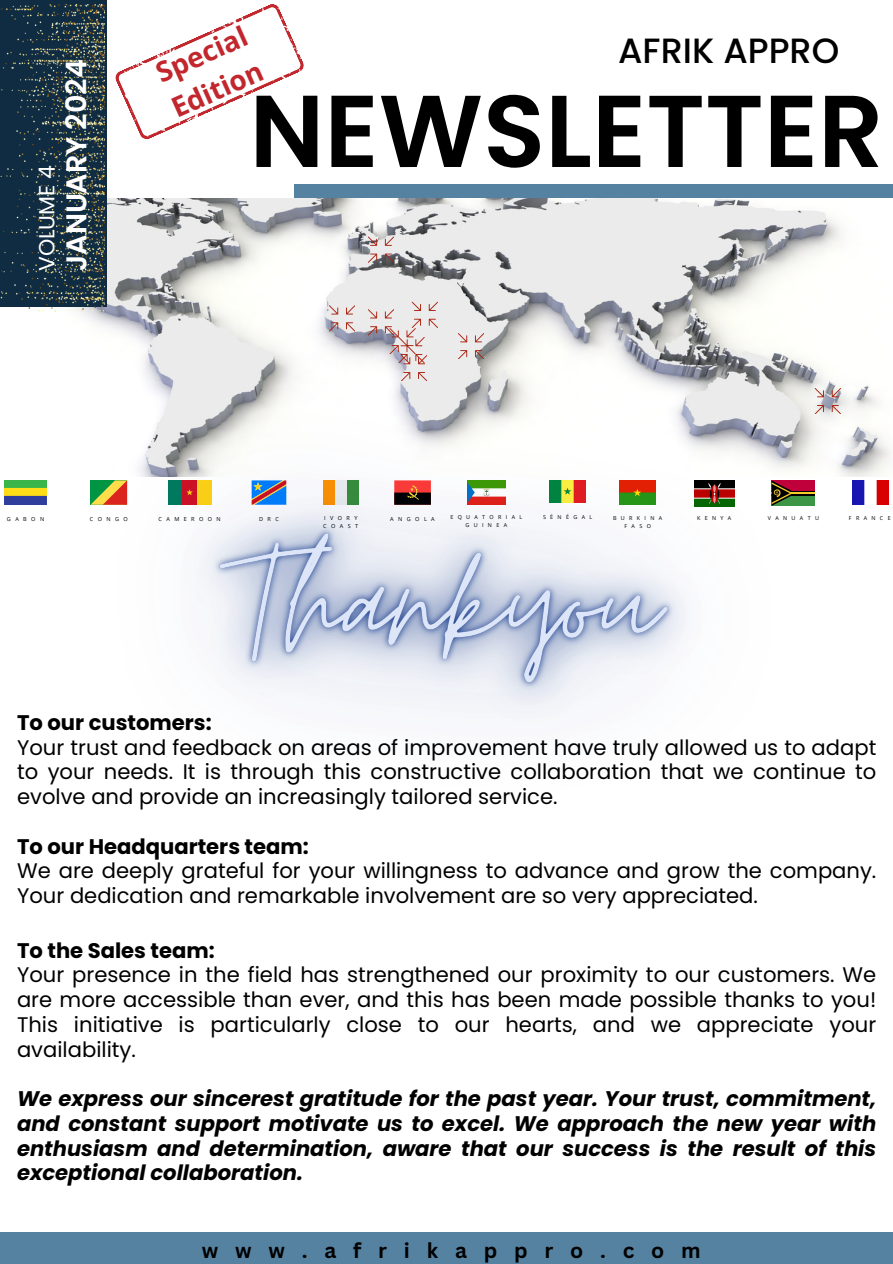
<style>
.page{position:relative;width:893px;height:1264px;background:#fff}
.page>*{position:absolute;margin:0;border:0;box-sizing:border-box;transform-origin:0 0}
.t1{font:600 101.85px "Poppins";color:#000}
.t2{font:500 35.1px "Poppins";color:#000}
.t3{font:600 28.65px "Poppins";color:#fff}
.t4{font:700 27.75px/38.4px "Open Sans";color:#c1272d}
.t5{font:21.9px "Poppins";color:#fff}
.t6{font:21.15px/24.8px "Poppins";color:#000;text-align:justify}
.t7{font:italic 700 21.15px/24.8px "Poppins";color:#000;text-align:justify}
.t8{font:700 21.15px "Poppins";color:#000}
.t9{font:700 21px "Canva Sans";letter-spacing:.8em;color:#000}
.t10{font:5.55px/7.6px "Open Sans";letter-spacing:.8em;color:#000}
.t11{font:5.4px/7.5px "Open Sans";letter-spacing:.8em;color:#000;text-align:center}
</style>
<div class="page">
<div style="left:294px;top:184px;width:598px;height:14px;background:#5582a1"></div>
<img style="left:107px;top:198px;width:736px;height:68px">
<svg style="left:385px;top:236px;width:9px;height:10px"></svg>
<svg style="left:368px;top:253px;width:9px;height:9px"></svg>
<svg style="left:385px;top:253px;width:9px;height:9px"></svg>
<svg style="left:368px;top:236px;width:9px;height:10px"></svg>
<svg style="left:0;top:0;width:107px;height:266px"></svg>
<div style="left:0;top:1231px;width:892px;height:32px;background:#5582a1"></div>
<img style="left:0;top:4px;width:104px;height:262px">
<svg style="left:118px;top:52px;width:78px;height:87px"></svg>
<img style="left:0;top:266px;width:892px;height:452px">
<p class="t5" style="left:31px;top:271px;width:108px;rotate:-90deg">VOLUME 4</p>
<p class="t3" style="left:56px;top:271px;width:213px;rotate:-90deg">JANUARY 2024</p>
<p class="t4" style="left:149px;top:55px;width:99px;rotate:-24deg">Special<br>Edition</p>
<p class="t2" style="left:618px;top:26px;width:223px">AFRIK APPRO</p>
<p class="t1" style="left:249px;top:60px;width:635px">NEWSLETTER</p>
<p class="t10" style="left:7px;top:515px;width:39px">GABON</p>
<p class="t10" style="left:158px;top:515px;width:64px">CAMEROON</p>
<p class="t10" style="left:259px;top:515px;width:21px">DRC</p>
<p class="t10" style="left:390px;top:515px;width:46px">ANGOLA</p>
<p class="t11" style="left:450px;top:513px;width:73px">EQUATORIAL<br>GUINEA</p>
<p class="t11" style="left:543px;top:513px;width:51px">SÉNÉGAL</p>
<p class="t11" style="left:613px;top:514px;width:51px">BURKINA</p>
<p class="t11" style="left:697px;top:514px;width:36px">KENYA</p>
<p class="t11" style="left:767px;top:514px;width:53px">VANUATU</p>
<p class="t11" style="left:848px;top:514px;width:43px">FRANCE</p>
<p class="t11" style="left:624px;top:522px;width:28px">FASO</p>
<p class="t10" style="left:90px;top:515px;width:39px">CONGO</p>
<p class="t10" style="left:323px;top:514px;width:37px">IVORY<br>COAST</p>
<p class="t8" style="left:17px;top:707px;width:196px">To our customers:</p>
<p class="t6" style="left:17px;top:734px;width:860px">Your trust and feedback on areas of improvement have truly allowed us to adapt to your needs. It is through this constructive collaboration that we continue to evolve and provide an increasingly tailored service.</p>
<p class="t8" style="left:17px;top:831px;width:293px">To our Headquarters team:</p>
<p class="t6" style="left:17px;top:858px;width:860px">We are deeply grateful for your willingness to advance and grow the company.<br>Your dedication and remarkable involvement are so very appreciated.</p>
<p class="t8" style="left:17px;top:935px;width:199px">To the Sales team:</p>
<p class="t6" style="left:17px;top:962px;width:860px">Your presence in the field has strengthened our proximity to our customers. We are more accessible than ever, and this has been made possible thanks to you!<br>This initiative is particularly close to our hearts, and we appreciate your availability.</p>
<p class="t7" style="left:17px;top:1086px;width:860px">We express our sincerest gratitude for the past year. Your trust, commitment, and constant support motivate us to excel. We approach the new year with enthusiasm and determination, aware that our success is the result of this exceptional collaboration.</p>
<p class="t9" style="left:202px;top:1235px;width:500px">www.afrikappro.com</p>
</div>
